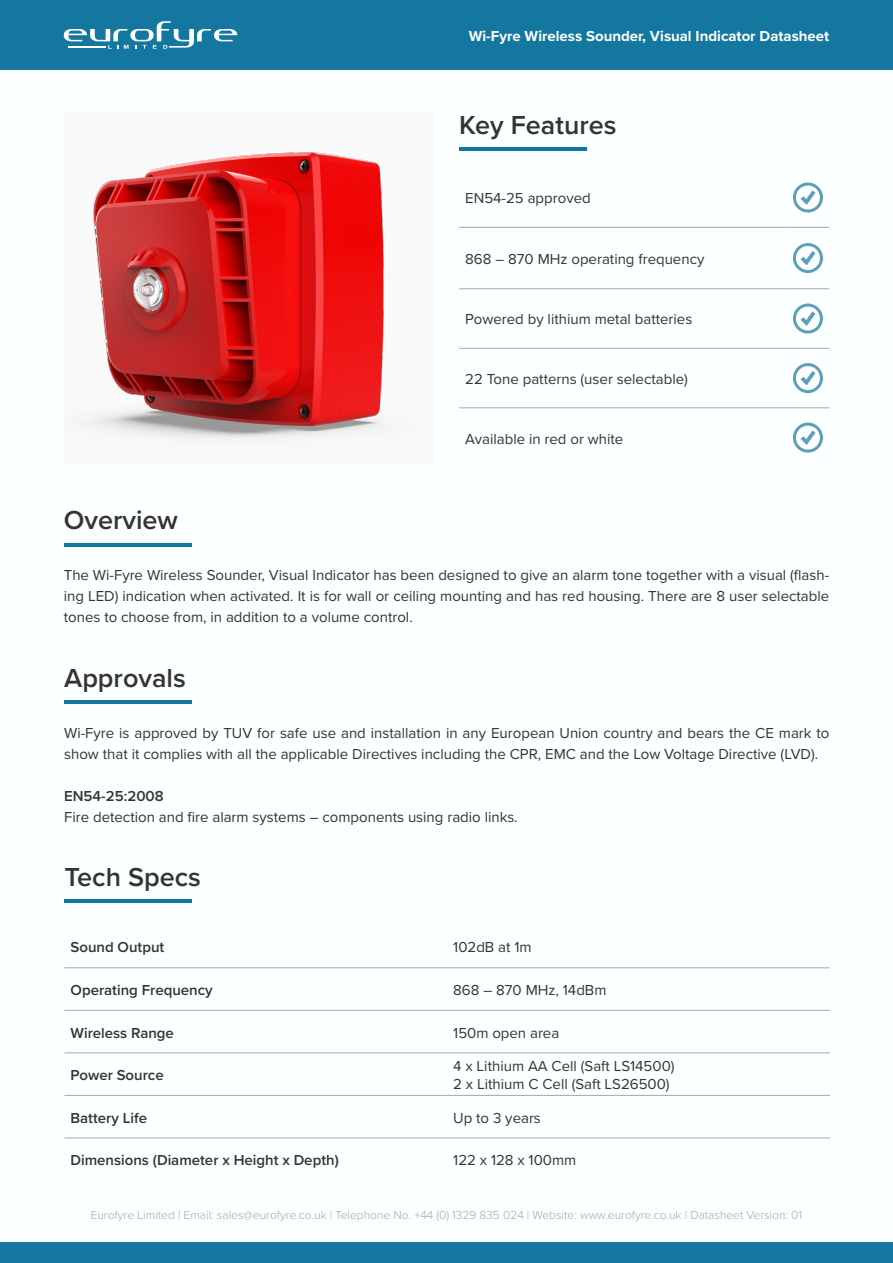
<style>
.page{position:relative;width:893px;height:1263px;background:#fff}
.page>*{position:absolute;margin:0;border:0;box-sizing:border-box;transform-origin:0 0}
.Sub_Header{font:600 27px "Proxima Nova";color:#343434}
.Sub_Header-2{font:15px/21px "Proxima Nova";color:#343434;text-align:justify}
.Sub_Header-3{font:600 15px "Proxima Nova";color:#343434}
.t1{font:700 15px "Proxima Nova";color:#fff}
.t2{font:300 12px "Proxima Nova";color:#a7a7a8}
</style>
<div class="page">
<div style="left:0;top:1242px;width:893px;height:21px;background:#14779f"></div>
<div style="left:0;top:0;width:893px;height:70px;background:#14779f"></div>
<svg style="left:64px;top:21px;width:173px;height:28px"></svg>
<hr style="left:459px;top:227px;width:328px;height:1px;background:#a7a7a8">
<hr style="left:787px;top:227px;width:42px;height:1px;background:#a7a7a8">
<hr style="left:459px;top:288px;width:328px;height:1px;background:#a7a7a8">
<hr style="left:787px;top:288px;width:42px;height:1px;background:#a7a7a8">
<hr style="left:459px;top:348px;width:328px;height:1px;background:#a7a7a8">
<hr style="left:787px;top:348px;width:42px;height:1px;background:#a7a7a8">
<hr style="left:459px;top:407px;width:328px;height:1px;background:#a7a7a8">
<hr style="left:787px;top:407px;width:42px;height:1px;background:#a7a7a8">
<svg style="left:793px;top:183px;width:30px;height:30px"></svg>
<svg style="left:793px;top:243px;width:30px;height:30px"></svg>
<svg style="left:793px;top:304px;width:30px;height:30px"></svg>
<svg style="left:793px;top:363px;width:30px;height:30px"></svg>
<svg style="left:793px;top:423px;width:30px;height:30px"></svg>
<hr style="left:459px;top:148px;width:128px;height:3px;background:#14779f">
<hr style="left:64px;top:543px;width:127px;height:3px;background:#14779f">
<hr style="left:65px;top:1010px;width:382px;height:1px;background:#a7a7a8">
<hr style="left:447px;top:1010px;width:383px;height:1px;background:#a7a7a8">
<hr style="left:65px;top:1052px;width:382px;height:1px;background:#a7a7a8">
<hr style="left:447px;top:1052px;width:383px;height:1px;background:#a7a7a8">
<hr style="left:65px;top:967px;width:382px;height:1px;background:#a7a7a8">
<hr style="left:447px;top:967px;width:383px;height:1px;background:#a7a7a8">
<hr style="left:65px;top:1095px;width:382px;height:1px;background:#a7a7a8">
<hr style="left:447px;top:1095px;width:383px;height:1px;background:#a7a7a8">
<hr style="left:65px;top:1137px;width:382px;height:1px;background:#a7a7a8">
<hr style="left:447px;top:1137px;width:383px;height:1px;background:#a7a7a8">
<hr style="left:65px;top:900px;width:127px;height:3px;background:#14779f">
<hr style="left:64px;top:700px;width:128px;height:4px;background:#14779f">
<img style="left:76px;top:152px;width:316px;height:289px">
<p class="t1" style="left:469px;top:25px;width:362px">Wi-Fyre Wireless Sounder, Visual Indicator Datasheet</p>
<p class="Sub_Header" style="left:459px;top:105px;width:159px">Key Features</p>
<p class="Sub_Header-2" style="left:465px;top:187px;width:127px">EN54-25 approved</p>
<p class="Sub_Header-2" style="left:465px;top:248px;width:241px">868 – 870 MHz operating frequency</p>
<p class="Sub_Header-2" style="left:465px;top:308px;width:229px">Powered by lithium metal batteries</p>
<p class="Sub_Header-2" style="left:465px;top:368px;width:224px">22 Tone patterns (user selectable)</p>
<p class="Sub_Header" style="left:64px;top:500px;width:116px">Overview</p>
<p class="Sub_Header-2" style="left:465px;top:427px;width:160px">Available in red or white</p>
<p class="Sub_Header-2" style="left:64px;top:564px;width:767px">The Wi-Fyre Wireless Sounder, Visual Indicator has been designed to give an alarm tone together with a visual (flash&shy;ing LED) indication when activated. It is for wall or ceiling mounting and has red housing. There are 8 user selectable tones to choose from, in addition to a volume control.</p>
<p class="Sub_Header" style="left:64px;top:657px;width:123px">Approvals</p>
<p class="Sub_Header-2" style="left:64px;top:722px;width:767px">Wi-Fyre is approved by TUV for safe use and installation in any European Union country and bears the CE mark to show that it complies with all the applicable Directives including the CPR, EMC and the Low Voltage Directive (LVD).</p>
<p class="Sub_Header-3" style="left:64px;top:784px;width:101px">EN54-25:2008</p>
<p class="Sub_Header-2" style="left:64px;top:806px;width:455px">Fire detection and fire alarm systems – components using radio links.</p>
<p class="Sub_Header" style="left:65px;top:857px;width:138px">Tech Specs</p>
<p class="Sub_Header-3" style="left:71px;top:936px;width:95px">Sound Output</p>
<p class="Sub_Header-2" style="left:453px;top:936px;width:80px">102dB at 1m</p>
<p class="Sub_Header-3" style="left:71px;top:979px;width:144px">Operating Frequency</p>
<p class="Sub_Header-2" style="left:453px;top:979px;width:155px">868 – 870 MHz, 14dBm</p>
<p class="Sub_Header-3" style="left:71px;top:1021px;width:105px">Wireless Range</p>
<p class="Sub_Header-2" style="left:453px;top:1021px;width:108px">150m open area</p>
<p class="Sub_Header-3" style="left:71px;top:1064px;width:95px">Power Source</p>
<p class="Sub_Header-2" style="left:453px;top:1055px;width:223px">4 x Lithium AA Cell (Saft LS14500)</p>
<p class="Sub_Header-2" style="left:453px;top:1073px;width:218px">2 x Lithium C Cell (Saft LS26500)</p>
<p class="Sub_Header-3" style="left:71px;top:1106px;width:78px">Battery Life</p>
<p class="Sub_Header-2" style="left:453px;top:1106px;width:89px">Up to 3 years</p>
<p class="Sub_Header-3" style="left:71px;top:1149px;width:270px">Dimensions (Diameter x Height x Depth)</p>
<p class="Sub_Header-2" style="left:453px;top:1149px;width:125px">122 x 128 x 100mm</p>
<p class="t2" style="left:91px;top:1206px;width:713px">Eurofyre Limited | Email: sales@eurofyre.co.uk | Telephone No. +44 (0) 1329 835 024 | Website: www.eurofyre.co.uk | Datasheet Version: 01</p>
</div>
